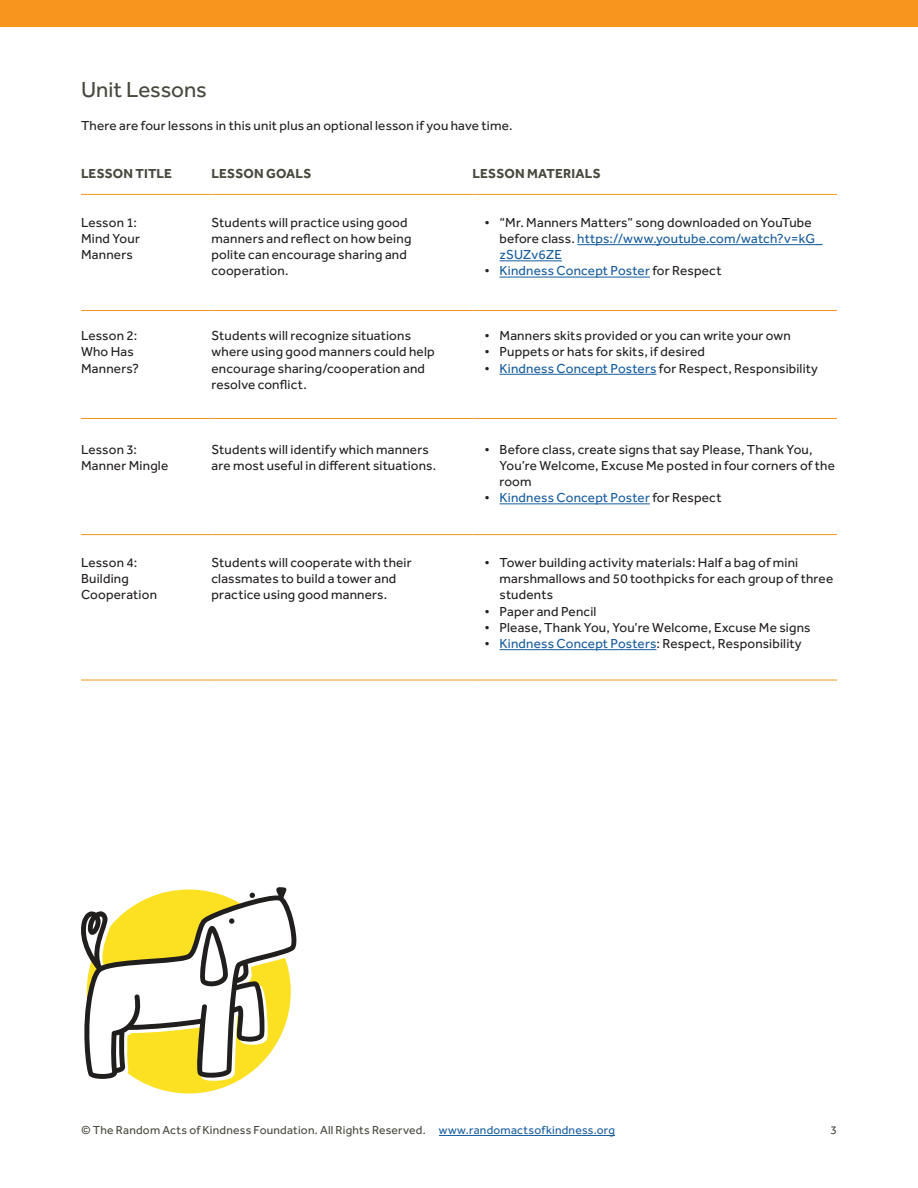
<style>
.page{position:relative;width:918px;height:1188px;background:#fff}
.page>*{position:absolute;margin:0;border:0;box-sizing:border-box;transform-origin:0 0}
.Subheadline{font:22.5px "Effra";letter-spacing:-.005em;color:#48483e}
.t1{font:13.5px/16.2px "Effra";letter-spacing:.015em;color:#231f20}
.t2{font:13.5px "Effra";letter-spacing:.015em;color:#175d9e}
.Sidebar_Text_Header{font:700 13.5px "Effra";letter-spacing:.01em;color:#48483e}
.t3{font:12px "Effra";letter-spacing:.02em;color:#48483e}
.s1{color:#175d9e}
.s2{color:#231f20}
</style>
<div class="page">
<hr style="left:439px;top:1135px;width:176px;height:1px;background:#175d9e">
<hr style="left:81px;top:194px;width:131px;height:1px;background:#f8951d">
<hr style="left:212px;top:194px;width:260px;height:1px;background:#f8951d">
<hr style="left:472px;top:194px;width:365px;height:1px;background:#f8951d">
<hr style="left:81px;top:310px;width:131px;height:1px;background:#f8951d">
<hr style="left:212px;top:310px;width:260px;height:1px;background:#f8951d">
<hr style="left:472px;top:310px;width:365px;height:1px;background:#f8951d">
<hr style="left:81px;top:418px;width:131px;height:1px;background:#f8951d">
<hr style="left:212px;top:418px;width:260px;height:1px;background:#f8951d">
<hr style="left:472px;top:418px;width:365px;height:1px;background:#f8951d">
<hr style="left:81px;top:534px;width:131px;height:1px;background:#f8951d">
<hr style="left:212px;top:534px;width:260px;height:1px;background:#f8951d">
<hr style="left:472px;top:534px;width:365px;height:1px;background:#f8951d">
<hr style="left:81px;top:680px;width:131px;height:1px;background:#f8951d">
<hr style="left:212px;top:680px;width:260px;height:1px;background:#f8951d">
<hr style="left:472px;top:680px;width:365px;height:1px;background:#f8951d">
<hr style="left:577px;top:244px;width:245px;height:1px;background:#175d9e">
<hr style="left:500px;top:261px;width:62px;height:1px;background:#175d9e">
<hr style="left:500px;top:277px;width:150px;height:1px;background:#175d9e">
<hr style="left:500px;top:374px;width:156px;height:1px;background:#175d9e">
<hr style="left:500px;top:504px;width:150px;height:1px;background:#175d9e">
<hr style="left:500px;top:649px;width:156px;height:1px;background:#175d9e">
<div style="left:0;top:0;width:918px;height:27px;background:#f8951d"></div>
<svg style="left:81px;top:887px;width:216px;height:195px"></svg>
<p class="Subheadline" style="left:81px;top:77px;width:127px">Unit Lessons</p>
<p class="t1" style="left:81px;top:117px;width:433px">There are four lessons in this unit plus an optional lesson if you have time.</p>
<p class="Sidebar_Text_Header" style="left:81px;top:165px;width:93px">LESSON TITLE</p>
<p class="Sidebar_Text_Header" style="left:212px;top:165px;width:102px">LESSON GOALS</p>
<p class="Sidebar_Text_Header" style="left:472px;top:165px;width:130px">LESSON MATERIALS</p>
<p class="t1" style="left:81px;top:214px;width:60px">Lesson 1:<br>Mind Your<br>Manners</p>
<p class="t1" style="left:212px;top:214px;width:201px">Students will practice using good manners and reflect on how being polite can encourage sharing and cooperation.</p>
<p class="t1" style="left:500px;top:214px;width:324px;text-indent:-15px">• “Mr. Manners Matters” song downloaded on YouTube before class. <span class="s1">https://www.youtube.com/watch?v=kG_ zSUZv6ZE</span></p>
<p class="t2" style="left:484px;top:263px;width:239px"><span class="s2">•</span> Kindness Concept Poster <span class="s2">for Respect</span></p>
<p class="t1" style="left:81px;top:327px;width:60px">Lesson 2:<br>Who Has<br>Manners?</p>
<p class="t1" style="left:212px;top:327px;width:225px">Students will recognize situations where using good manners could help encourage sharing/cooperation and resolve conflict.</p>
<p class="t1" style="left:484px;top:327px;width:308px">• Manners skits provided or you can write your own</p>
<p class="t1" style="left:484px;top:344px;width:222px">• Puppets or hats for skits, if desired</p>
<p class="t1" style="left:484px;top:360px;width:335px">• <span class="s1">Kindness Concept Posters</span> for Respect, Responsibility</p>
<p class="t1" style="left:81px;top:441px;width:89px">Lesson 3:<br>Manner Mingle</p>
<p class="t1" style="left:212px;top:441px;width:226px">Students will identify which manners are most useful in different situations.</p>
<p class="t1" style="left:500px;top:441px;width:337px;text-indent:-15px">• Before class, create signs that say Please, Thank You,<br>You’re Welcome, Excuse Me posted in four corners of the room</p>
<p class="t2" style="left:484px;top:490px;width:239px"><span class="s2">•</span> Kindness Concept Poster <span class="s2">for Respect</span></p>
<p class="t1" style="left:81px;top:554px;width:78px">Lesson 4:<br>Building<br>Cooperation</p>
<p class="t1" style="left:212px;top:554px;width:202px">Students will cooperate with their classmates to build a tower and practice using good manners.</p>
<p class="t1" style="left:500px;top:554px;width:335px;text-indent:-15px">• Tower building activity materials: Half a bag of mini marshmallows and 50 toothpicks for each group of three students</p>
<p class="t1" style="left:484px;top:603px;width:113px">• Paper and Pencil</p>
<p class="t1" style="left:484px;top:619px;width:328px">• Please, Thank You, You’re Welcome, Excuse Me signs</p>
<p class="t1" style="left:484px;top:635px;width:319px">• <span class="s1">Kindness Concept Posters</span>: Respect, Responsibility</p>
<p class="t3" style="left:81px;top:1123px;width:535px">© The Random Acts of Kindness Foundation. All Rights Reserved. <span class="s1">www.randomactsofkindness.org</span></p>
<p class="t3" style="left:830px;top:1123px;width:8px">3</p>
</div>
